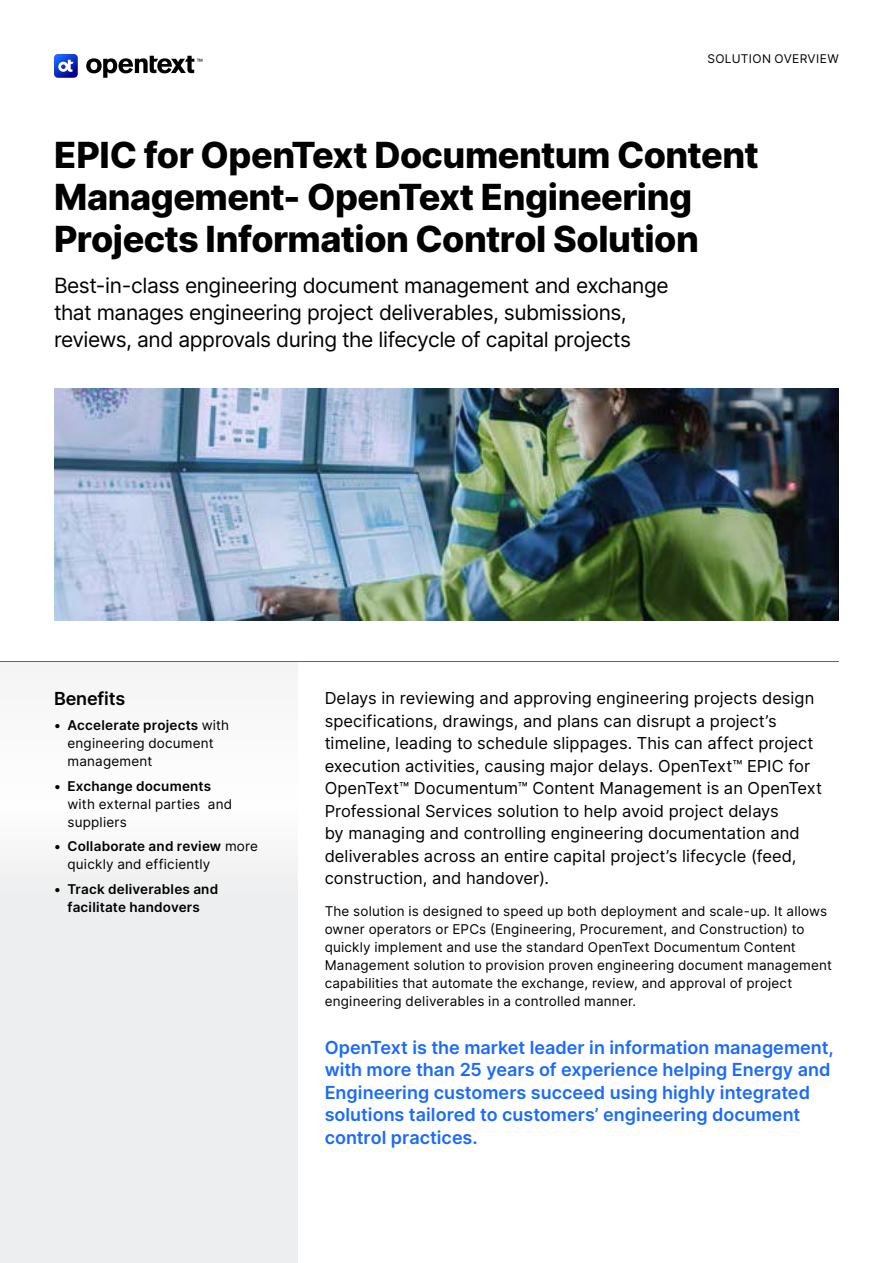
<style>
.page{position:relative;width:893px;height:1263px;background:#fff}
.page>*{position:absolute;margin:0;border:0;box-sizing:border-box;transform-origin:0 0}
.H1_Title{font:800 36px/42px "Inter";letter-spacing:-.015em;color:#000}
.Subhead{font:21px/27px "Inter";letter-spacing:-.02em;color:#000}
.Body{font:600 18px/22.5px "Inter";color:#1a6aff}
.H3_Heading{font:600 18px "Inter";letter-spacing:-.01em;color:#000}
.Intro{font:16.5px/22.5px "Inter";letter-spacing:.005em;color:#000}
.Body-2{font:13.5px/18px "Inter";letter-spacing:.015em;color:#000}
.t1{font:600 13.5px/18px "Inter";letter-spacing:.015em;color:#000;text-align:center}
.t2{font:12px "Inter";letter-spacing:.03em;color:#000}
.s1{font-weight:600}
</style>
<div class="page">
<svg style="left:86px;top:56px;width:116px;height:22px"></svg>
<svg style="left:54px;top:54px;width:24px;height:24px"></svg>
<svg style="left:0;top:662px;width:298px;height:601px"></svg>
<hr style="left:0;top:661px;width:839px;height:1px;background:#1a6aff">
<img style="left:54px;top:388px;width:785px;height:233px">
<p class="t2" style="left:707px;top:50px;width:133px">SOLUTION OVERVIEW</p>
<h1 class="H1_Title" style="left:54px;top:133px;width:706px">EPIC for OpenText Documentum Content<br>Management- OpenText Engineering<br>Projects Information Control Solution</h1>
<p class="Subhead" style="left:54px;top:271px;width:616px">Best-in-class engineering document management and exchange that manages engineering project deliverables, submissions, reviews, and approvals during the lifecycle of capital projects</p>
<h3 class="H3_Heading" style="left:54px;top:685px;width:73px">Benefits</h3>
<p class="Body-2" style="left:68px;top:716px;width:163px;text-indent:-14px"><span class="s1">• Accelerate projects</span> with engineering document management</p>
<p class="Body-2" style="left:68px;top:776px;width:166px;text-indent:-14px"><span class="s1">• Exchange documents </span>with external parties and suppliers</p>
<p class="Body-2" style="left:68px;top:837px;width:192px;text-indent:-14px"><span class="s1">• Collaborate and review</span> more quickly and efficiently</p>
<p class="t1" style="left:54px;top:880px;width:166px">• Track deliverables and facilitate handovers</p>
<p class="Intro" style="left:325px;top:686px;width:499px">Delays in reviewing and approving engineering projects design specifications, drawings, and plans can disrupt a project’s timeline, leading to schedule slippages. This can affect project execution activities, causing major delays. OpenText™ EPIC for OpenText™ Documentum™ Content Management is an OpenText Professional Services solution to help avoid project delays<br>by managing and controlling engineering documentation and deliverables across an entire capital project’s lifecycle (feed, construction, and handover).</p>
<p class="Body-2" style="left:325px;top:901px;width:509px">The solution is designed to speed up both deployment and scale-up. It allows owner operators or EPCs (Engineering, Procurement, and Construction) to quickly implement and use the standard OpenText Documentum Content Management solution to provision proven engineering document management capabilities that automate the exchange, review, and approval of project engineering deliverables in a controlled manner.</p>
<p class="Body" style="left:325px;top:1035px;width:511px">OpenText is the market leader in information management, with more than 25 years of experience helping Energy and Engineering customers succeed using highly integrated solutions tailored to customers’ engineering document control practices.</p>
</div>
